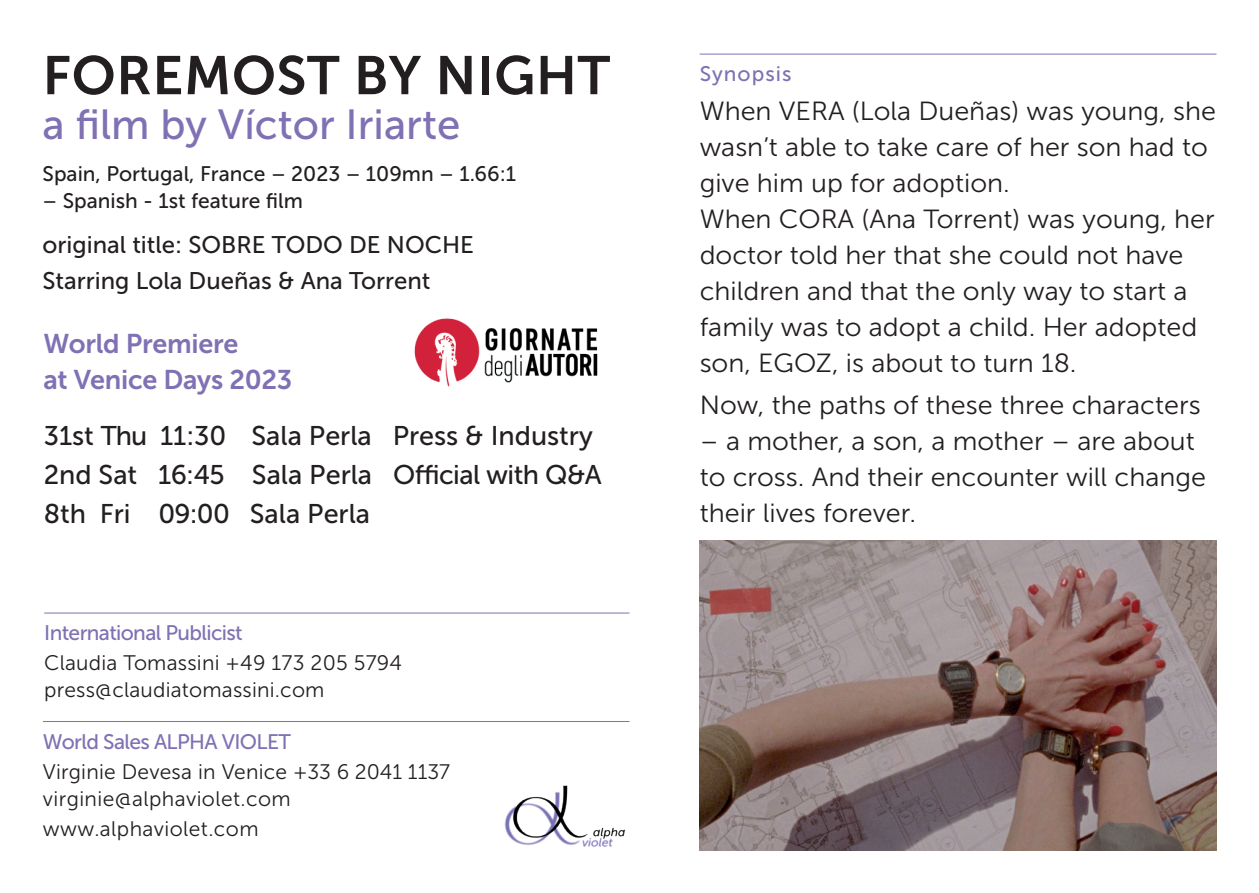
<style>
.page{position:relative;width:1259px;height:893px;background:#fff}
.page>*{position:absolute;margin:0;border:0;box-sizing:border-box;transform-origin:0 0}
.t1{font:54px "Museo Sans 700";letter-spacing:.01em;color:#231f20}
.t2{font:42px "Museo Sans 500";color:#7f71b3}
.t3{font:27px/39px "Museo Sans 500";color:#231f20}
.t4{font:27px/36px "Museo Sans 700";letter-spacing:-.01em;color:#7f71b3}
.t5{font:26.1px/36px "Museo Sans 300";color:#231f20}
.t6{font:24px/36px "Museo Sans 500";color:#231f20}
.t7{font:21px/27px "Museo Sans 300";letter-spacing:.01em;color:#231f20}
.t8{font:21px "Museo Sans 500";color:#231f20}
.t9{font:21px "Museo Sans 500";letter-spacing:-.03em;color:#7f71b3}
.t10{font:21px "Museo Sans 500";letter-spacing:.05em;color:#7f71b3}
</style>
<div class="page">
<img style="left:414px;top:318px;width:184px;height:69px">
<hr style="left:699px;top:54px;width:517px;height:1px;background:#7f71b3">
<img style="left:504px;top:785px;width:121px;height:62px">
<hr style="left:43px;top:721px;width:586px;height:1px;background:#7f71b3">
<hr style="left:44px;top:612px;width:585px;height:2px;background:#7f71b3">
<img style="left:699px;top:540px;width:517px;height:310px">
<h1 class="t1" style="left:43px;top:46px;width:569px">FOREMOST BY NIGHT</h1>
<h2 class="t2" style="left:43px;top:102px;width:419px">a film by Víctor Iriarte</h2>
<p class="t8" style="left:43px;top:162px;width:475px">Spain, Portugal, France – 2023 – 109mn – 1.66:1</p>
<p class="t8" style="left:43px;top:189px;width:262px">– Spanish - 1st feature film</p>
<p class="t6" style="left:43px;top:227px;width:433px">original title: SOBRE TODO DE NOCHE<br>Starring Lola Dueñas &amp; Ana Torrent</p>
<p class="t4" style="left:43px;top:325px;width:250px">World Premiere<br>at Venice Days 2023</p>
<p class="t3" style="left:44px;top:416px;width:560px">31st Thu 11:30 Sala Perla Press &amp; Industry<br>2nd Sat 16:45 Sala Perla Official with Q&amp;A<br>8th Fri 09:00 Sala Perla</p>
<p class="t9" style="left:44px;top:621px;width:200px">International Publicist</p>
<p class="t7" style="left:44px;top:650px;width:359px">Claudia Tomassini +49 173 205 5794 press@claudiatomassini.com</p>
<p class="t9" style="left:43px;top:730px;width:249px">World Sales ALPHA VIOLET</p>
<p class="t7" style="left:43px;top:758px;width:409px">Virginie Devesa in Venice +33 6 2041 1137 virginie@alphaviolet.com</p>
<p class="t7" style="left:43px;top:815px;width:217px">www.alphaviolet.com</p>
<p class="t10" style="left:699px;top:62px;width:93px">Synopsis</p>
<p class="t5" style="left:699px;top:93px;width:518px">When VERA (Lola Dueñas) was young, she wasn’t able to take care of her son had to give him up for adoption.<br>When CORA (Ana Torrent) was young, her doctor told her that she could not have children and that the only way to start a family was to adopt a child. Her adopted son, EGOZ, is about to turn 18.</p>
<p class="t5" style="left:699px;top:388px;width:502px">Now, the paths of these three characters</p>
<p class="t5" style="left:699px;top:424px;width:508px">– a mother, a son, a mother – are about to cross. And their encounter will change their lives forever.</p>
</div>
